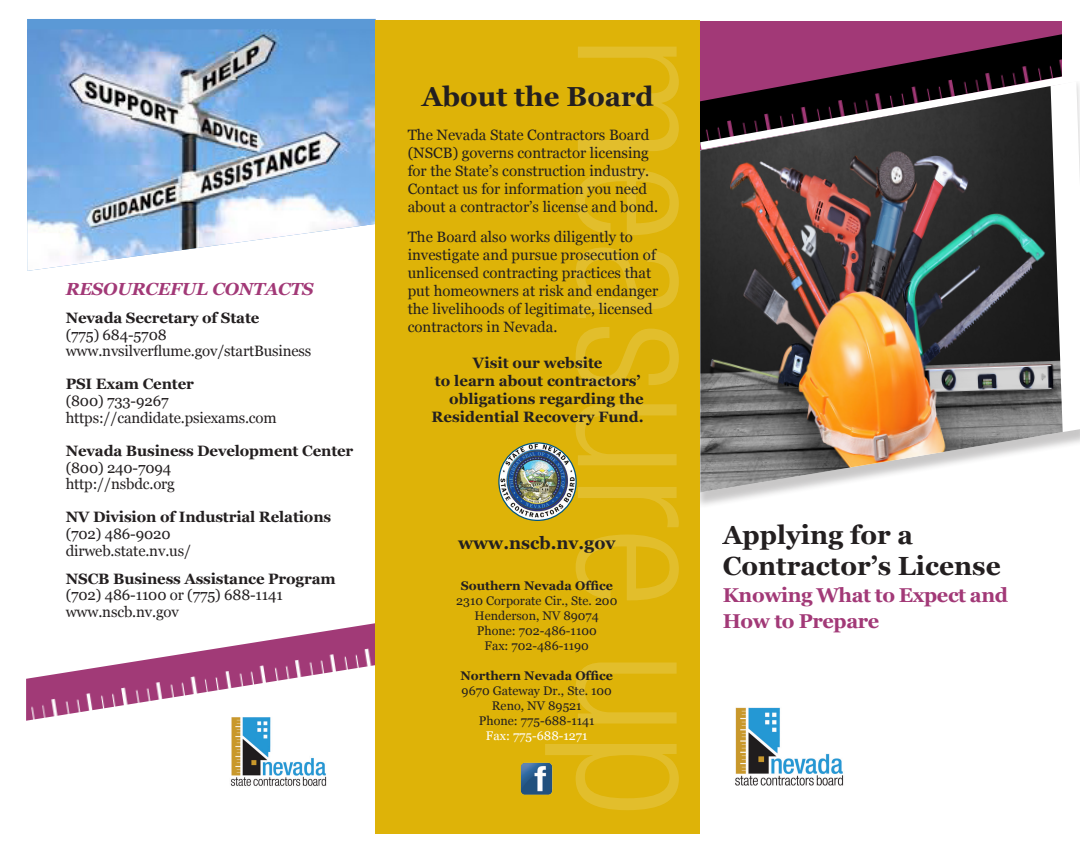
<style>
.page{position:relative;width:1080px;height:855px;background:#fff}
.page>*{position:absolute;margin:0;border:0;box-sizing:border-box;transform-origin:0 0}
.back_cover_headline{font:700 27.5px "Georgia";color:#231f20}
.t1{font:700 26.25px/31.2px "Georgia";color:#231f20}
.t2{font:700 20px/26.2px "Georgia";letter-spacing:-.02em;color:#a23977}
.body_text{font:italic 700 17.5px "Georgia";letter-spacing:-.01em;color:#a23977}
.t3{font:700 17.5px "Georgia";color:#231f20}
.body_text-2{font:15px/18px "Georgia";color:#231f20}
.body_text-3{font:700 15px "Georgia";letter-spacing:-.01em;color:#231f20}
.white_bullets_text{font:700 15px/18px "Georgia";color:#231f20;text-align:right}
.t4{font:12.5px "Georgia";color:#231f20}
.t5{font:700 12.5px "Georgia";color:#231f20}
.t6{font:12.5px "Georgia";color:#fff}
</style>
<div class="page">
<img style="left:26px;top:623px;width:349px;height:98px">
<img style="left:230px;top:712px;width:103px;height:74px">
<div style="left:27px;top:19px;width:349px;height:10px;background:#5b99d6"></div>
<img style="left:27px;top:29px;width:348px;height:242px">
<div style="left:700px;top:21px;width:361px;height:129px;background:#a23977"></div>
<img style="left:864px;top:34px;width:197px;height:37px">
<svg style="left:810px;top:71px;width:252px;height:10px;background:#1d0d16"></svg>
<img style="left:735px;top:707px;width:109px;height:78px">
<div style="left:693px;top:84px;width:387px;height:425px;background:#231f20;opacity:.25"></div>
<svg style="left:700px;top:81px;width:380px;height:411px"></svg>
<img style="left:700px;top:86px;width:363px;height:406px">
<div style="left:375px;top:20px;width:325px;height:813px;background:#deb308"></div>
<svg style="left:545px;top:47px;width:134px;height:763px"></svg>
<img style="left:499px;top:443px;width:77px;height:77px;border-radius:39px">
<div style="left:498px;top:442px;width:79px;height:79px;border:1px solid #005480;border-radius:50%"></div>
<img style="left:521px;top:763px;width:31px;height:32px">
<p class="body_text" style="left:66px;top:278px;width:249px">RESOURCEFUL CONTACTS</p>
<p class="body_text-3" style="left:66px;top:308px;width:195px">Nevada Secretary of State</p>
<p class="body_text-2" style="left:66px;top:326px;width:103px">(775) 684-5708</p>
<p class="body_text-2" style="left:66px;top:342px;width:247px">www.nvsilverflume.gov/startBusiness</p>
<p class="body_text-3" style="left:66px;top:375px;width:130px">PSI Exam Center</p>
<p class="body_text-2" style="left:66px;top:392px;width:104px">(800) 733-9267</p>
<p class="body_text-2" style="left:66px;top:409px;width:213px">https://candidate.psiexams.com</p>
<p class="body_text-3" style="left:66px;top:441px;width:289px">Nevada Business Development Center</p>
<p class="body_text-2" style="left:66px;top:459px;width:107px">(800) 240-7094</p>
<p class="body_text-2" style="left:66px;top:475px;width:111px">http://nsbdc.org</p>
<p class="body_text-3" style="left:66px;top:508px;width:267px">NV Division of Industrial Relations</p>
<p class="body_text-2" style="left:66px;top:525px;width:106px">(702) 486-9020</p>
<p class="body_text-2" style="left:66px;top:542px;width:127px">dirweb.state.nv.us/</p>
<p class="body_text-3" style="left:66px;top:569px;width:272px">NSCB Business Assistance Program</p>
<p class="body_text-2" style="left:66px;top:586px;width:219px">(702) 486-1100 or (775) 688-1141</p>
<p class="body_text-2" style="left:66px;top:603px;width:115px">www.nscb.nv.gov</p>
<p class="back_cover_headline" style="left:422px;top:79px;width:234px">About the Board</p>
<p class="body_text-2" style="left:408px;top:127px;width:252px">The Nevada State Contractors Board (NSCB) governs contractor licensing for the State’s construction industry.<br>Contact us for information you need about a contractor’s license and bond.</p>
<p class="body_text-2" style="left:408px;top:228px;width:252px">The Board also works diligently to investigate and pursue prosecution of unlicensed contracting practices that put homeowners at risk and endanger the livelihoods of legitimate, licensed contractors in Nevada.</p>
<p class="white_bullets_text" style="left:473px;top:354px;width:131px">Visit our website</p>
<p class="white_bullets_text" style="left:435px;top:372px;width:210px">to learn about contractors’ obligations regarding the</p>
<p class="white_bullets_text" style="left:432px;top:408px;width:214px">Residential Recovery Fund.</p>
<p class="t3" style="left:458px;top:531px;width:159px">www.nscb.nv.gov</p>
<p class="t5" style="left:461px;top:578px;width:154px">Southern Nevada Office</p>
<p class="t4" style="left:456px;top:593px;width:163px">2310 Corporate Cir., Ste. 200</p>
<p class="t4" style="left:475px;top:608px;width:126px">Henderson, NV 89074</p>
<p class="t4" style="left:477px;top:623px;width:121px">Phone: 702-486-1100</p>
<p class="t4" style="left:485px;top:638px;width:106px">Fax: 702-486-1190</p>
<p class="t5" style="left:460px;top:668px;width:154px">Northern Nevada Office</p>
<p class="t4" style="left:462px;top:683px;width:152px">9670 Gateway Dr., Ste. 100</p>
<p class="t4" style="left:492px;top:698px;width:91px">Reno, NV 89521</p>
<p class="t4" style="left:479px;top:713px;width:117px">Phone: 775-688-1141</p>
<p class="t6" style="left:486px;top:728px;width:103px">Fax: 775-688-1271</p>
<h2 class="t1" style="left:723px;top:519px;width:280px">Applying for a<br>Contractor’s License</h2>
<h3 class="t2" style="left:723px;top:582px;width:287px">Knowing What to Expect and<br>How to Prepare</h3>
</div>
